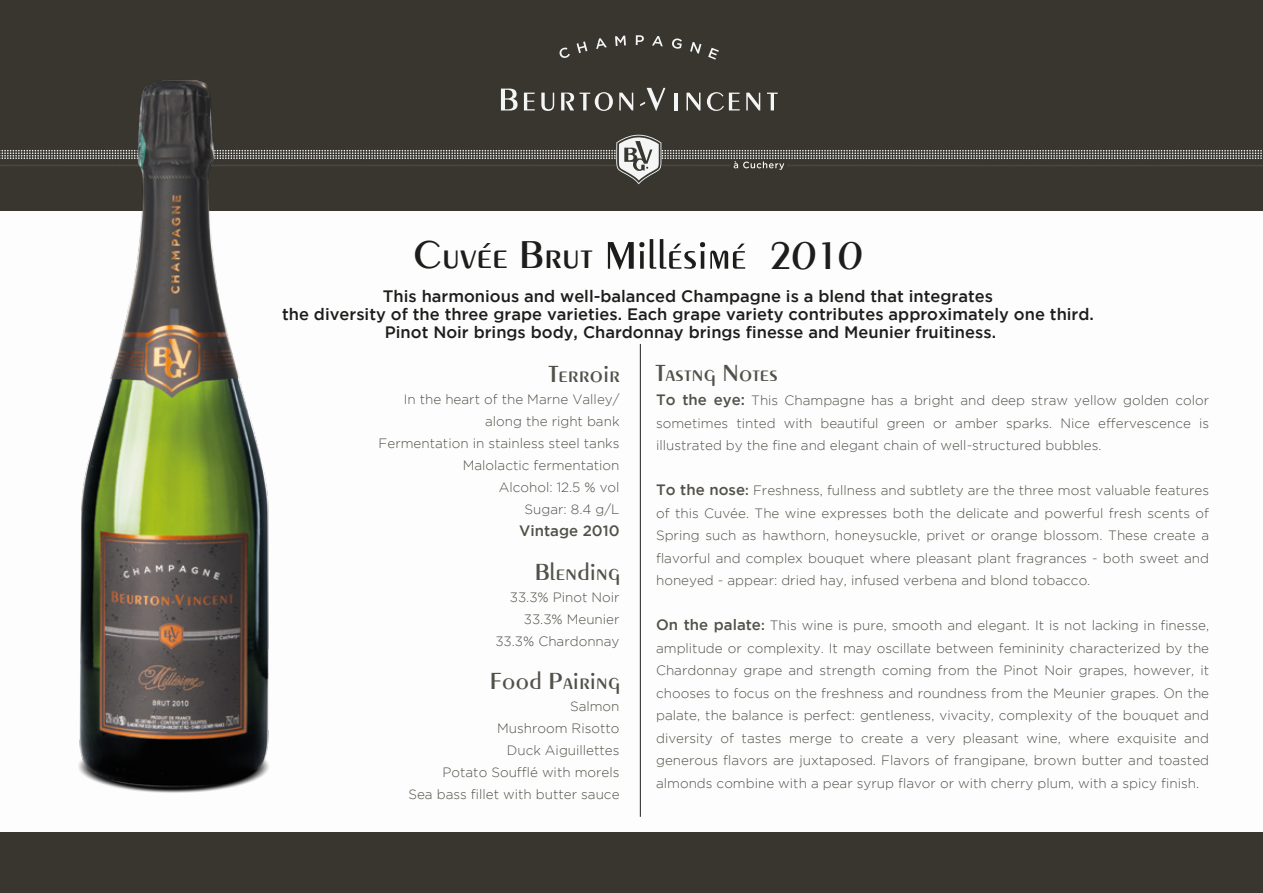
<style>
.page{position:relative;width:1263px;height:893px;background:#fff}
.page>*{position:absolute;margin:0;border:0;box-sizing:border-box;transform-origin:0 0}
.t1{font:40.05px "Peignot Med";letter-spacing:.05em;color:#1d1d1b}
.t2{font:39.6px "Peignot Med";color:#1d1d1b}
.t3{font:24px "Peignot Med";letter-spacing:.05em;color:#525149}
.t4{font:500 16.5px/18px "Gotham";color:#1d1d1b;text-align:center}
.t5{font:500 15px "Gotham";color:#525149}
.t6{font:300 13.5px/22.5px "Gotham";color:#525149;text-align:right}
.s1{font-weight:500;font-size:15px}
.s2{font-weight:500}
</style>
<div class="page">
<div style="left:0;top:0;width:1263px;height:211px;background:#38362f"></div>
<div style="left:0;top:832px;width:1263px;height:61px;background:#38362f"></div>
<svg style="left:608px;top:242px;width:36px;height:28px"></svg>
<svg style="left:650px;top:239px;width:95px;height:30px"></svg>
<svg style="left:559px;top:48px;width:11px;height:10px"></svg>
<svg style="left:577px;top:41px;width:10px;height:12px"></svg>
<svg style="left:596px;top:38px;width:11px;height:11px"></svg>
<svg style="left:615px;top:36px;width:11px;height:10px"></svg>
<svg style="left:636px;top:35px;width:8px;height:10px"></svg>
<svg style="left:652px;top:36px;width:11px;height:10px"></svg>
<svg style="left:672px;top:38px;width:10px;height:11px"></svg>
<svg style="left:690px;top:42px;width:11px;height:12px"></svg>
<svg style="left:708px;top:48px;width:11px;height:12px"></svg>
<svg style="left:501px;top:89px;width:17px;height:21px"></svg>
<svg style="left:524px;top:93px;width:11px;height:17px"></svg>
<svg style="left:541px;top:93px;width:13px;height:18px"></svg>
<svg style="left:561px;top:92px;width:52px;height:19px"></svg>
<svg style="left:619px;top:93px;width:14px;height:17px"></svg>
<svg style="left:640px;top:88px;width:25px;height:23px"></svg>
<hr style="left:675px;top:93px;width:3px;height:17px;background:#f4f6f6">
<svg style="left:686px;top:93px;width:14px;height:17px"></svg>
<svg style="left:707px;top:92px;width:33px;height:19px"></svg>
<svg style="left:746px;top:93px;width:14px;height:17px"></svg>
<svg style="left:767px;top:93px;width:11px;height:17px"></svg>
<svg style="left:419px;top:134px;width:844px;height:50px"></svg>
<hr style="left:640px;top:344px;width:1px;height:473px;background:#1d1d1b">
<img style="left:0;top:80px;width:419px;height:713px">
<h1 class="t1" style="left:414px;top:233px;width:180px">Cuvée Brut</h1>
<h2 class="t2" style="left:768px;top:234px;width:96px">2010</h2>
<p class="t4" style="left:282px;top:287px;width:813px">This harmonious and well-balanced Champagne is a blend that integrates<br>the diversity of the three grape varieties. Each grape variety contributes approximately one third.<br>Pinot Noir brings body, Chardonnay brings finesse and Meunier fruitiness.</p>
<h3 class="t3" style="left:549px;top:361px;width:72px">Terroir</h3>
<p class="t6" style="left:379px;top:388px;width:242px;line-height:22px">In the heart of the Marne Valley/ along the right bank<br>Fermentation in stainless steel tanks<br>Malolactic fermentation<br>Alcohol: 12.5 % vol<br>Sugar: 8.4 g/L</p>
<p class="t5" style="left:519px;top:522px;width:102px">Vintage 2010</p>
<h3 class="t3" style="left:535px;top:559px;width:86px">Blending</h3>
<p class="t6" style="left:495px;top:586px;width:126px;line-height:21.9px">33.3% Pinot Noir<br>33.3% Meunier<br>33.3% Chardonnay</p>
<h3 class="t3" style="left:490px;top:668px;width:131px">Food Pairing</h3>
<p class="t6" style="left:408px;top:695px;width:213px;line-height:21.9px">Salmon<br>Mushroom Risotto<br>Duck Aiguillettes<br>Potato Soufflé with morels<br>Sea bass fillet with butter sauce</p>
<h3 class="t3" style="left:656px;top:360px;width:123px">Tastng Notes</h3>
<p class="t6" style="left:656px;top:389px;width:555px;text-align:justify"><span class="s1">To the eye:</span> This Champagne has a bright and deep straw yellow golden color sometimes tinted with beautiful green or amber sparks. Nice effervescence is illustrated by the fine and elegant chain of well-structured bubbles.</p>
<p class="t6" style="left:656px;top:479px;width:555px;text-align:justify"><span class="s1">To the nose</span><span class="s2">:</span> Freshness, fullness and subtlety are the three most valuable features of this Cuvée. The wine expresses both the delicate and powerful fresh scents of Spring such as hawthorn, honeysuckle, privet or orange blossom. These create a flavorful and complex bouquet where pleasant plant fragrances - both sweet and honeyed - appear: dried hay, infused verbena and blond tobacco.</p>
<p class="t6" style="left:656px;top:614px;width:555px;text-align:justify"><span class="s1">On the palate</span><span class="s2">:</span> This wine is pure, smooth and elegant. It is not lacking in finesse, amplitude or complexity. It may oscillate between femininity characterized by the Chardonnay grape and strength coming from the Pinot Noir grapes, however, it chooses to focus on the freshness and roundness from the Meunier grapes. On the palate, the balance is perfect: gentleness, vivacity, complexity of the bouquet and diversity of tastes merge to create a very pleasant wine, where exquisite and generous flavors are juxtaposed. Flavors of frangipane, brown butter and toasted almonds combine with a pear syrup flavor or with cherry plum, with a spicy finish.</p>
</div>
